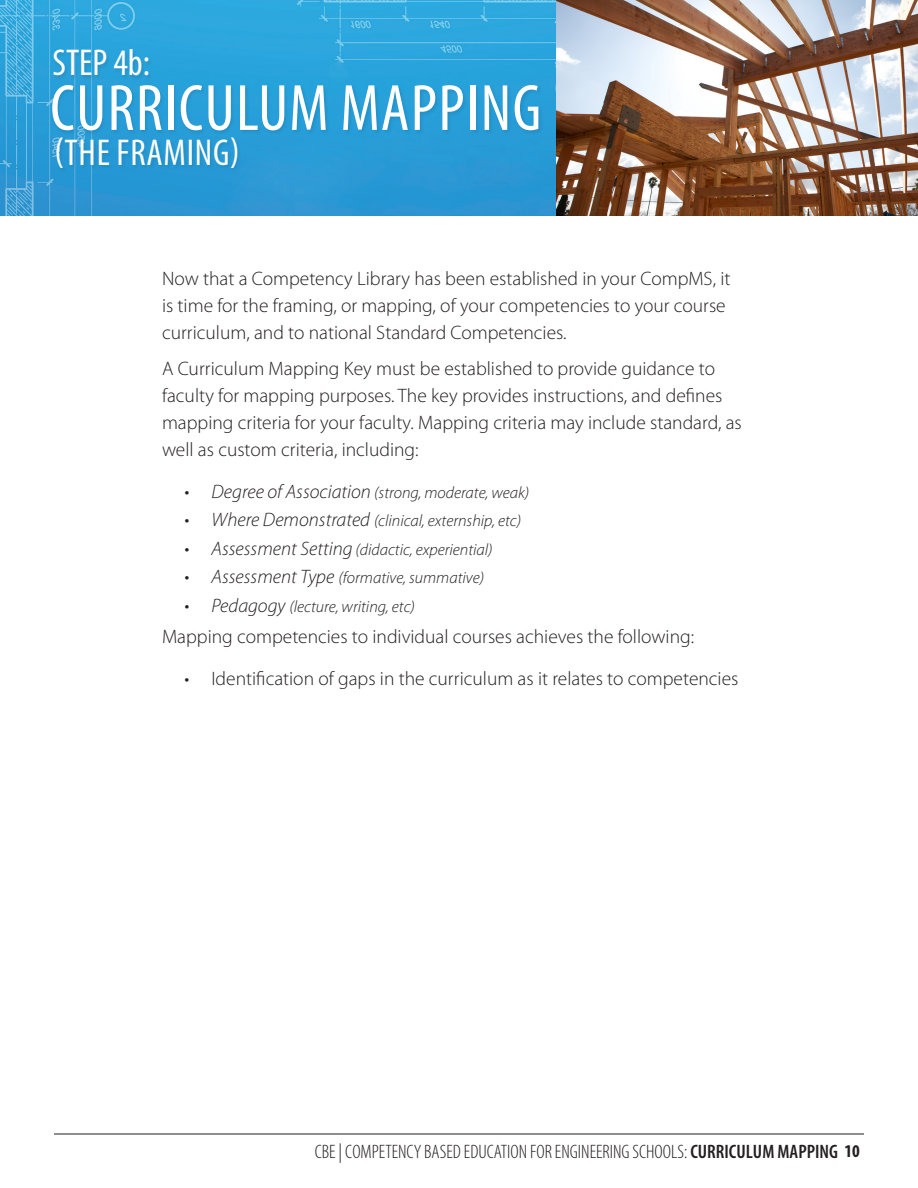
<style>
.page{position:relative;width:918px;height:1188px;background:#fff}
.page>*{position:absolute;margin:0;border:0;box-sizing:border-box;transform-origin:0 0}
.Page_Header__Sub-Ste{font:condensed 66px "Myriad Pro";letter-spacing:.02em;color:#fff}
.Page_Sub_Step_Subhea{font:condensed 37.5px "Myriad Pro";letter-spacing:.02em;color:#fff}
.Step_Number{font:condensed 37.5px "Myriad Pro";color:#fff}
.Body_Text{font:300 19.5px/27px "Myriad Pro";color:#231f20}
.Page_Footer__Page_Ti{font:300 condensed 19.5px "Myriad Pro";color:#231f20}
.t1{font:italic 300 16.5px "Myriad Pro";color:#231f20}
.s1{font-size:19.5px}
.s2{font-weight:600}
.s3{font-weight:700;font-size:18px}
</style>
<div class="page">
<img style="left:0;top:0;width:557px;height:216px">
<hr style="left:54px;top:1134px;width:810px;height:1px;background:#231f20">
<div style="left:52px;top:84px;width:491px;height:51px;background:#074064;opacity:.15"></div>
<div style="left:56px;top:137px;width:186px;height:36px;background:#2497d2"></div>
<div style="left:53px;top:49px;width:100px;height:32px;background:#334b5a;opacity:.2"></div>
<img style="left:557px;top:0;width:361px;height:216px">
<p class="Step_Number" style="left:52px;top:43px;width:99px">STEP 4b:</p>
<p class="Page_Header__Sub-Ste" style="left:50px;top:72px;width:493px">CURRICULUM MAPPING</p>
<p class="Page_Sub_Step_Subhea" style="left:54px;top:133px;width:187px">(THE FRAMING)</p>
<p class="Body_Text" style="left:162px;top:265px;width:570px">Now that a Competency Library has been established in your CompMS, it is time for the framing, or mapping, of your competencies to your course curriculum, and to national Standard Competencies.</p>
<p class="Body_Text" style="left:162px;top:355px;width:581px">A Curriculum Mapping Key must be established to provide guidance to faculty for mapping purposes. The key provides instructions, and defines mapping criteria for your faculty. Mapping criteria may include standard, as well as custom criteria, including:</p>
<p class="t1" style="left:184px;top:483px;width:346px"><span class="s1">• Degree of Association</span> (strong, moderate, weak)</p>
<p class="t1" style="left:184px;top:512px;width:338px"><span class="s1">• Where Demonstrated</span> (clinical, externship, etc)</p>
<p class="t1" style="left:184px;top:540px;width:310px"><span class="s1">• Assessment Setting</span> (didactic, experiential)</p>
<p class="t1" style="left:184px;top:569px;width:301px"><span class="s1">• Assessment Type</span> (formative, summative)</p>
<p class="t1" style="left:184px;top:597px;width:232px"><span class="s1">• Pedagogy</span> (lecture, writing, etc)</p>
<p class="Body_Text" style="left:162px;top:623px;width:534px">Mapping competencies to individual courses achieves the following:</p>
<p class="Body_Text" style="left:184px;top:665px;width:555px">• Identification of gaps in the curriculum as it relates to competencies</p>
<p class="Page_Footer__Page_Ti" style="left:315px;top:1141px;width:546px">CBE | COMPETENCY BASED EDUCATION FOR ENGINEERING SCHOOLS: <span class="s2">CURRICULUM MAPPING</span> <span class="s3">10</span></p>
</div>
